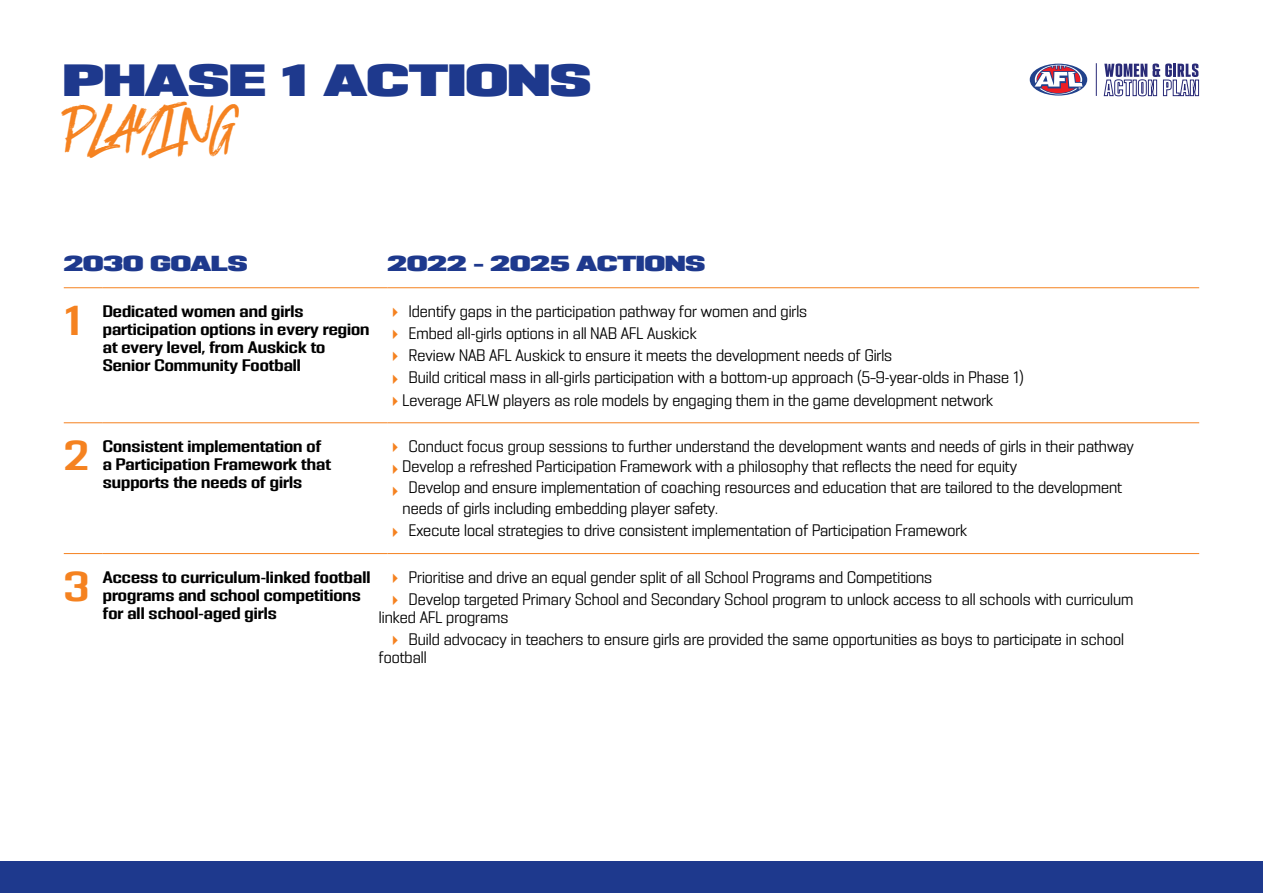
<style>
.page{position:relative;width:1263px;height:893px;background:#fff}
.page>*{position:absolute;margin:0;border:0;box-sizing:border-box;transform-origin:0 0}
.t1{font:40.95px "Shockwave All Caps";color:#f58220}
.t2{font:40.5px "PODIUM Sharp 7.12";color:#1e398d}
.GOALS{font:37.5px "PODIUM Sharp 5.9";color:#f58220}
.t3{font:19.5px "PODIUM Sharp 7.12";color:#1e398d}
.t4{font:15px/17.7px "PODIUM Sharp 5.6";color:#000}
.GOALS-2{font:15px/18px "PODIUM Sharp 5.9";color:#000}
.s1{color:#f58220}
</style>
<div class="page">
<hr style="left:64px;top:287px;width:39px;height:1px;background:#f58220">
<hr style="left:103px;top:287px;width:285px;height:1px;background:#f58220">
<hr style="left:388px;top:287px;width:811px;height:1px;background:#f58220">
<hr style="left:64px;top:422px;width:39px;height:1px;background:#f58220">
<hr style="left:103px;top:422px;width:285px;height:1px;background:#f58220">
<hr style="left:388px;top:422px;width:811px;height:1px;background:#f58220">
<hr style="left:64px;top:553px;width:39px;height:1px;background:#f58220">
<hr style="left:103px;top:553px;width:285px;height:1px;background:#f58220">
<hr style="left:388px;top:553px;width:811px;height:1px;background:#f58220">
<hr style="left:1096px;top:63px;width:1px;height:33px;background:#292a77">
<svg style="left:1104px;top:63px;width:95px;height:33px"></svg>
<svg style="left:1028px;top:63px;width:60px;height:33px"></svg>
<svg style="left:1030px;top:64px;width:57px;height:32px"></svg>
<svg style="left:1035px;top:65px;width:47px;height:29px"></svg>
<div style="left:0;top:861px;width:1263px;height:32px;background:#1e398d"></div>
<p class="t2" style="left:63px;top:54px;width:529px">PHASE 1 ACTIONS</p>
<p class="t1" style="left:65px;top:103px;width:173px">PLAYING</p>
<p class="t3" style="left:64px;top:250px;width:185px">2030 GOALS</p>
<p class="t3" style="left:388px;top:250px;width:319px">2022 - 2025 ACTIONS</p>
<p class="GOALS" style="left:64px;top:296px;width:20px">1</p>
<p class="GOALS-2" style="left:103px;top:302px;width:268px">Dedicated women and girls participation options in every region at every level, from Auskick to<br>Senior Community Football</p>
<p class="t4" style="left:409px;top:302px;width:400px">Identify gaps in the participation pathway for women and girls</p>
<p class="t4" style="left:409px;top:324px;width:289px">Embed all-girls options in all NAB AFL Auskick</p>
<p class="t4" style="left:409px;top:346px;width:485px">Review NAB AFL Auskick to ensure it meets the development needs of Girls</p>
<p class="t4" style="left:409px;top:369px;width:617px">Build critical mass in all-girls participation with a bottom-up approach (5–9-year-olds in Phase 1)</p>
<p class="t4" style="left:403px;top:391px;width:592px">Leverage AFLW players as role models by engaging them in the game development network</p>
<p class="GOALS" style="left:64px;top:431px;width:27px">2</p>
<p class="GOALS-2" style="left:103px;top:437px;width:230px">Consistent implementation of a Participation Framework that supports the needs of girls</p>
<p class="t4" style="left:409px;top:437px;width:726px">Conduct focus group sessions to further understand the development wants and needs of girls in their pathway</p>
<p class="t4" style="left:403px;top:458px;width:616px">Develop a refreshed Participation Framework with a philosophy that reflects the need for equity</p>
<p class="t4" style="left:409px;top:479px;width:715px">Develop and ensure implementation of coaching resources and education that are tailored to the development</p>
<p class="t4" style="left:403px;top:499px;width:317px">needs of girls including embedding player safety.</p>
<p class="t4" style="left:409px;top:522px;width:560px">Execute local strategies to drive consistent implementation of Participation Framework</p>
<p class="GOALS" style="left:64px;top:562px;width:27px">3</p>
<p class="GOALS-2" style="left:103px;top:568px;width:269px">Access to curriculum-linked football programs and school competitions for all school-aged girls</p>
<p class="t4" style="left:409px;top:568px;width:525px">Prioritise and drive an equal gender split of all School Programs and Competitions</p>
<p class="t4" style="left:379px;top:590px;width:756px;text-indent:9px"><span class="s1">✔</span> Develop targeted Primary School and Secondary School program to unlock access to all schools with curriculum linked AFL programs</p>
<p class="t4" style="left:379px;top:630px;width:746px;text-indent:9px"><span class="s1">✔</span> Build advocacy in teachers to ensure girls are provided the same opportunities as boys to participate in school football</p>
</div>
